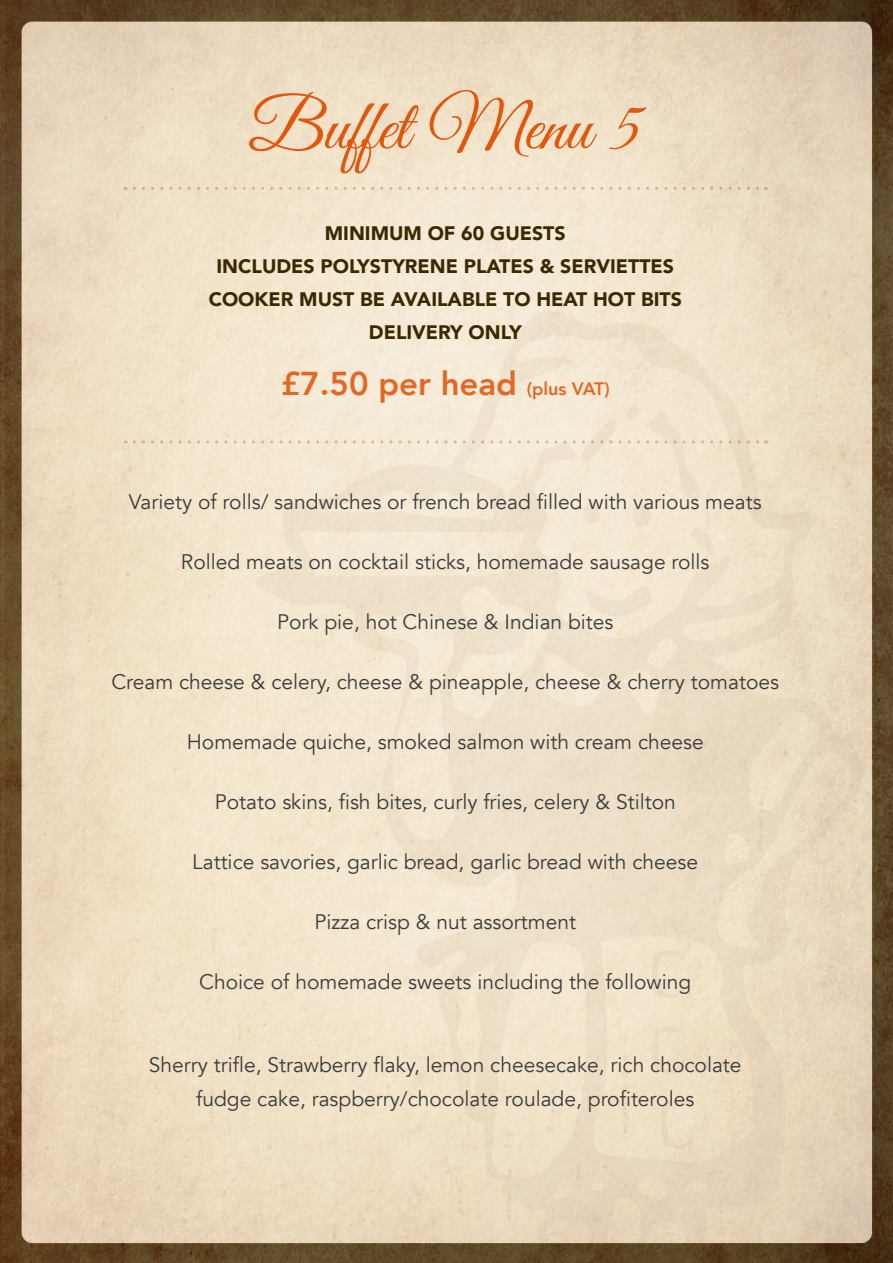
<style>
.page{position:relative;width:893px;height:1263px;background:#fff}
.page>*{position:absolute;margin:0;border:0;box-sizing:border-box;transform-origin:0 0}
.t1{font:72px "Great Vibes";color:#e0570d}
.t2{font:800 33px "Avenir";color:#e36825}
.t3{font:21px/34.5px "Avenir";color:#3c3c3b;text-align:center}
.t4{font:900 19.5px/33px "Avenir";color:#3a2800;text-align:center}
.s1{font-size:18px}
</style>
<div class="page">
<img style="left:0;top:0;width:893px;height:1263px">
<svg style="left:134px;top:187px;width:632px;height:3px;background:#ead6ba"></svg>
<svg style="left:134px;top:440px;width:632px;height:3px;background:#ecdbc1"></svg>
<h1 class="t1" style="left:248px;top:87px;width:395px">Buffet Menu 5</h1>
<p class="t4" style="left:209px;top:216px;width:475px">MINIMUM OF 60 GUESTS<br>INCLUDES POLYSTYRENE PLATES &amp; SERVIETTES<br>COOKER MUST BE AVAILABLE TO HEAT HOT BITS<br>DELIVERY ONLY</p>
<h2 class="t2" style="left:281px;top:357px;width:331px">£7.50 per head <span class="s1">(plus VAT)</span></h2>
<p class="t3" style="left:129px;top:485px;width:634px">Variety of rolls/ sandwiches or french bread filled with various meats</p>
<p class="t3" style="left:181px;top:545px;width:530px">Rolled meats on cocktail sticks, homemade sausage rolls</p>
<p class="t3" style="left:277px;top:605px;width:338px">Pork pie, hot Chinese &amp; Indian bites</p>
<p class="t3" style="left:111px;top:665px;width:669px">Cream cheese &amp; celery, cheese &amp; pineapple, cheese &amp; cherry tomatoes</p>
<p class="t3" style="left:187px;top:725px;width:518px">Homemade quiche, smoked salmon with cream cheese</p>
<p class="t3" style="left:215px;top:785px;width:463px">Potato skins, fish bites, curly fries, celery &amp; Stilton</p>
<p class="t3" style="left:192px;top:845px;width:507px">Lattice savories, garlic bread, garlic bread with cheese</p>
<p class="t3" style="left:314px;top:905px;width:263px">Pizza crisp &amp; nut assortment</p>
<p class="t3" style="left:199px;top:965px;width:493px">Choice of homemade sweets including the following</p>
<p class="t3" style="left:149px;top:1047px;width:594px">Sherry trifle, Strawberry flaky, lemon cheesecake, rich chocolate fudge cake, raspberry/chocolate roulade, profiteroles</p>
</div>
